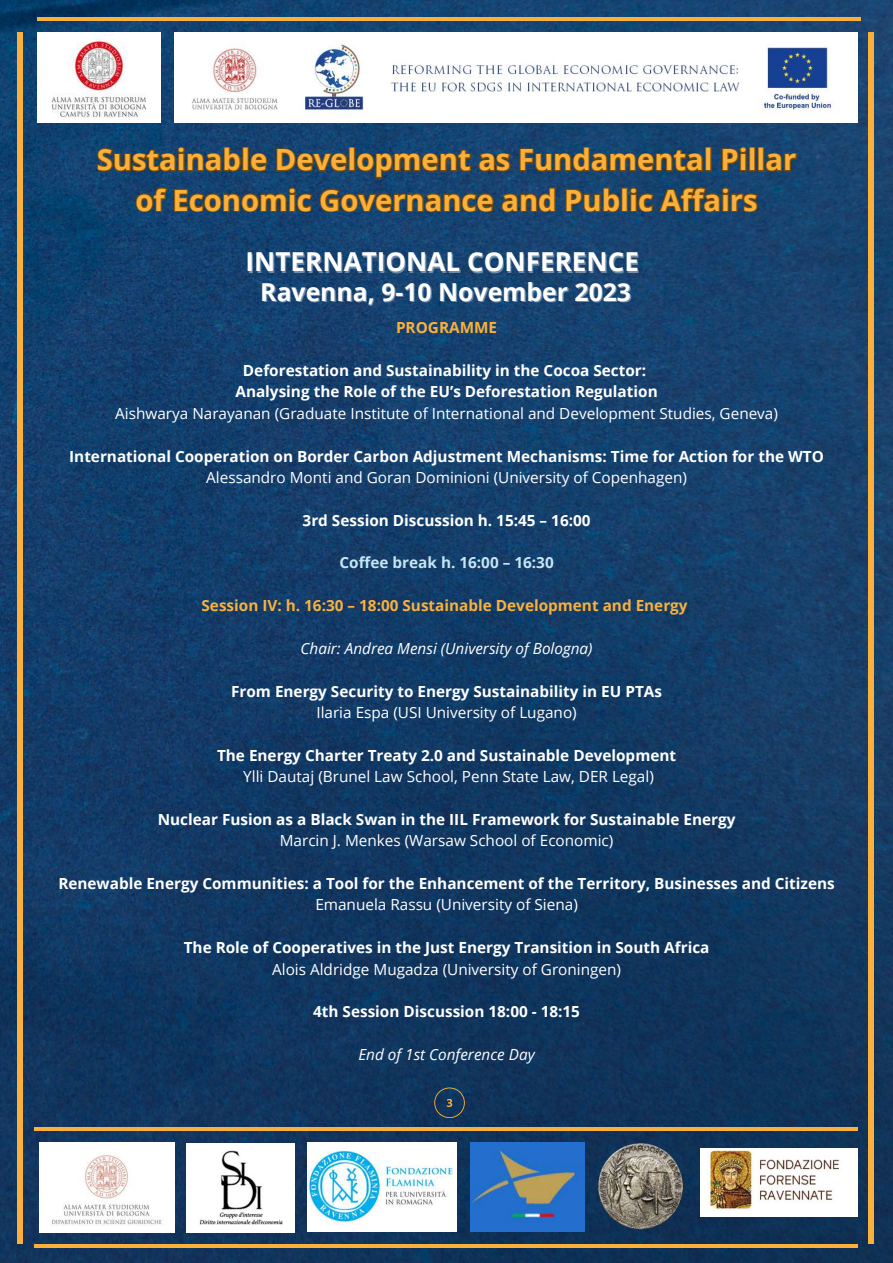
<style>
.page{position:relative;width:893px;height:1263px;background:#fff}
.page>*{position:absolute;margin:0;border:0;box-sizing:border-box;transform-origin:0 0}
.t1{font:700 29.17px/40.5px "Open Sans";color:#fbb03b;text-align:center}
.t2{font:700 26.1px "Open Sans";color:#fff}
.t3{font:700 24.75px "Open Sans";color:#fff}
.t4{font:700 15.3px/21.4px "Open Sans";color:#fff;text-align:center}
.t5{font:15.3px "Open Sans";color:#fff}
.t6{font:700 15.3px "Open Sans";color:#fbb03b}
.t7{font:italic 15.3px "Open Sans";color:#fff}
.t8{font:700 15.3px "Open Sans";color:#c5e6f3}
</style>
<div class="page">
<img style="left:0;top:0;width:893px;height:1263px">
<div style="left:868px;top:33px;width:6px;height:1211px;background:#fbb03b"></div>
<img style="left:308px;top:1142px;width:148px;height:89px">
<img style="left:187px;top:1143px;width:108px;height:89px">
<img style="left:471px;top:1142px;width:113px;height:89px">
<img style="left:700px;top:1149px;width:157px;height:67px">
<img style="left:597px;top:1143px;width:85px;height:86px">
<img style="left:39px;top:1142px;width:135px;height:90px">
<svg style="left:280px;top:390px;width:28px;height:39px"></svg>
<img style="left:37px;top:33px;width:124px;height:89px">
<img style="left:174px;top:33px;width:683px;height:89px">
<hr style="left:34px;top:1127px;width:823px;height:4px;background:#fbb03b">
<hr style="left:34px;top:1244px;width:823px;height:4px;background:#fbb03b">
<hr style="left:37px;top:17px;width:824px;height:3px;background:#fbb03b">
<div style="left:17px;top:33px;width:6px;height:1211px;background:#fbb03b"></div>
<svg style="left:434px;top:1087px;width:30px;height:31px"></svg>
<svg style="left:96px;top:146px;width:702px;height:68px;background:#324550"></svg>
<h1 class="t1" style="left:97px;top:139px;width:701px">Sustainable Development as Fundamental Pillar of Economic Governance and Public Affairs</h1>
<h2 class="t2" style="left:246px;top:244px;width:395px">INTERNATIONAL CONFERENCE</h2>
<h3 class="t3" style="left:260px;top:274px;width:372px">Ravenna, 9-10 November 2023</h3>
<p class="t6" style="left:396px;top:317px;width:103px">PROGRAMME</p>
<p class="t4" style="left:235px;top:359px;width:424px">Deforestation and Sustainability in the Cocoa Sector:<br>Analysing the Role of the EU’s Deforestation Regulation</p>
<p class="t5" style="left:115px;top:402px;width:664px">Aishwarya Narayanan (Graduate Institute of International and Development Studies, Geneva)</p>
<p class="t4" style="left:69px;top:445px;width:756px">International Cooperation on Border Carbon Adjustment Mechanisms: Time for Action for the WTO</p>
<p class="t5" style="left:206px;top:466px;width:482px">Alessandro Monti and Goran Dominioni (University of Copenhagen)</p>
<p class="t4" style="left:303px;top:509px;width:289px">3rd Session Discussion h. 15:45 – 16:00</p>
<p class="t8" style="left:339px;top:552px;width:216px">Coffee break h. 16:00 – 16:30</p>
<p class="t6" style="left:201px;top:595px;width:487px">Session IV: h. 16:30 – 18:00 Sustainable Development and Energy</p>
<p class="t7" style="left:300px;top:637px;width:293px">Chair: Andrea Mensi (University of Bologna)</p>
<p class="t4" style="left:231px;top:680px;width:432px">From Energy Security to Energy Sustainability in EU PTAs</p>
<p class="t5" style="left:316px;top:702px;width:262px">Ilaria Espa (USI University of Lugano)</p>
<p class="t4" style="left:217px;top:744px;width:460px">The Energy Charter Treaty 2.0 and Sustainable Development</p>
<p class="t5" style="left:243px;top:766px;width:412px">Ylli Dautaj (Brunel Law School, Penn State Law, DER Legal)</p>
<p class="t4" style="left:158px;top:808px;width:579px">Nuclear Fusion as a Black Swan in the IIL Framework for Sustainable Energy</p>
<p class="t5" style="left:280px;top:830px;width:335px">Marcin J. Menkes (Warsaw School of Economic)</p>
<p class="t4" style="left:58px;top:872px;width:778px">Renewable Energy Communities: a Tool for the Enhancement of the Territory, Businesses and Citizens</p>
<p class="t5" style="left:315px;top:894px;width:264px">Emanuela Rassu (University of Siena)</p>
<p class="t4" style="left:184px;top:936px;width:527px">The Role of Cooperatives in the Just Energy Transition in South Africa</p>
<p class="t5" style="left:272px;top:958px;width:350px">Alois Aldridge Mugadza (University of Groningen)</p>
<p class="t4" style="left:313px;top:1001px;width:268px">4th Session Discussion 18:00 - 18:15</p>
<p class="t7" style="left:358px;top:1044px;width:178px">End of 1st Conference Day</p>
</div>
